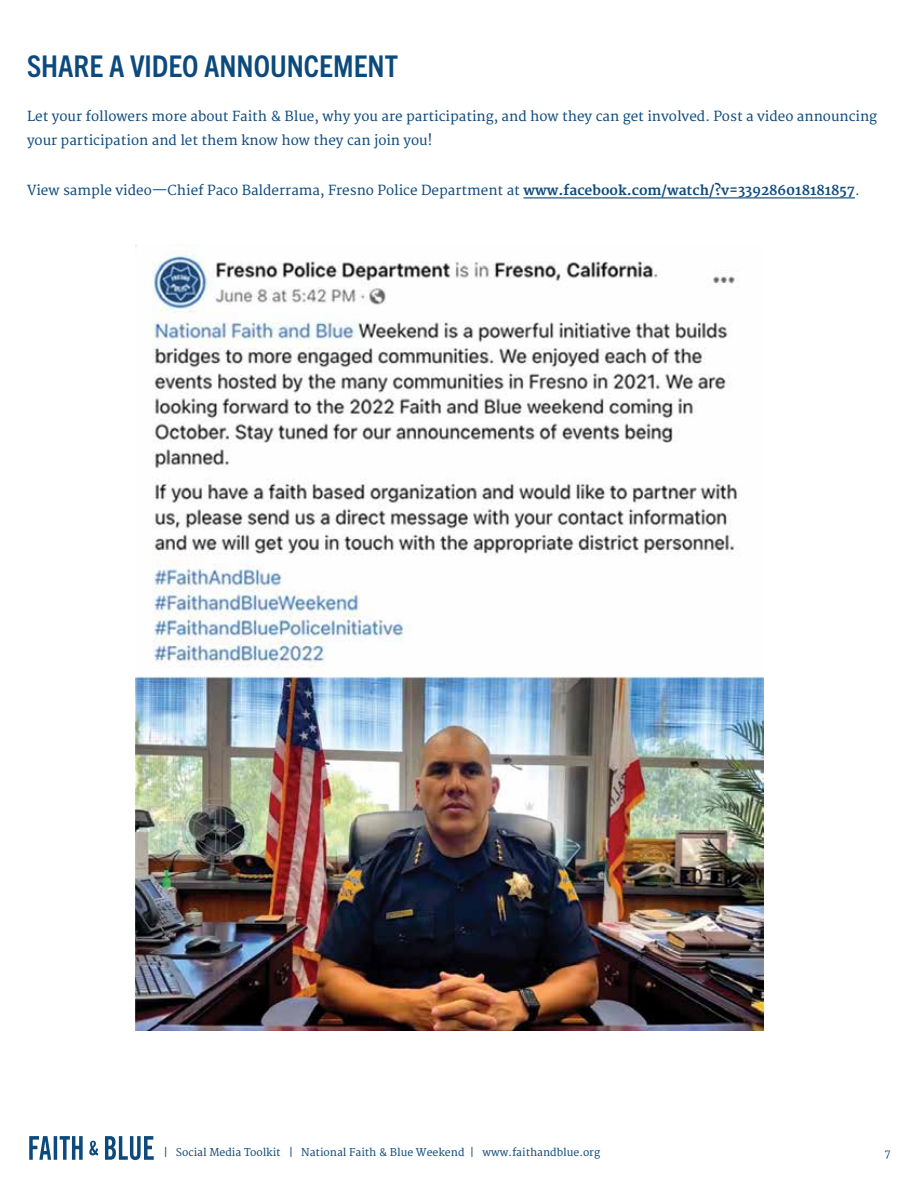
<style>
.page{position:relative;width:918px;height:1188px;background:#fff}
.page>*{position:absolute;margin:0;border:0;box-sizing:border-box;transform-origin:0 0}
.t1{font:700 condensed 30px "Trade Gothic Next LT Pro";color:#0c4a7d}
.t2{font:13.5px/24.8px "Merriweather";color:#0c4a7d}
.t3{font:10.5px "Merriweather";color:#0c4a7d}
.s1{font-weight:700}
</style>
<div class="page">
<svg style="left:29px;top:1136px;width:125px;height:24px"></svg>
<hr style="left:523px;top:197px;width:332px;height:1px;background:#0c4a7d">
<img style="left:135px;top:244px;width:628px;height:786px">
<h1 class="t1" style="left:27px;top:46px;width:373px">SHARE A VIDEO ANNOUNCEMENT</h1>
<p class="t2" style="left:27px;top:104px;width:852px">Let your followers more about Faith &amp; Blue, why you are participating, and how they can get involved. Post a video announcing your participation and let them know how they can join you!</p>
<p class="t2" style="left:27px;top:178px;width:834px">View sample video—Chief Paco Balderrama, Fresno Police Department at <span class="s1">www.facebook.com/watch/?v=339286018181857</span>.</p>
<p class="t3" style="left:163px;top:1146px;width:438px">| Social Media Toolkit | National Faith &amp; Blue Weekend | www.faithandblue.org</p>
<p class="t3" style="left:885px;top:1147px;width:8px">7</p>
</div>
